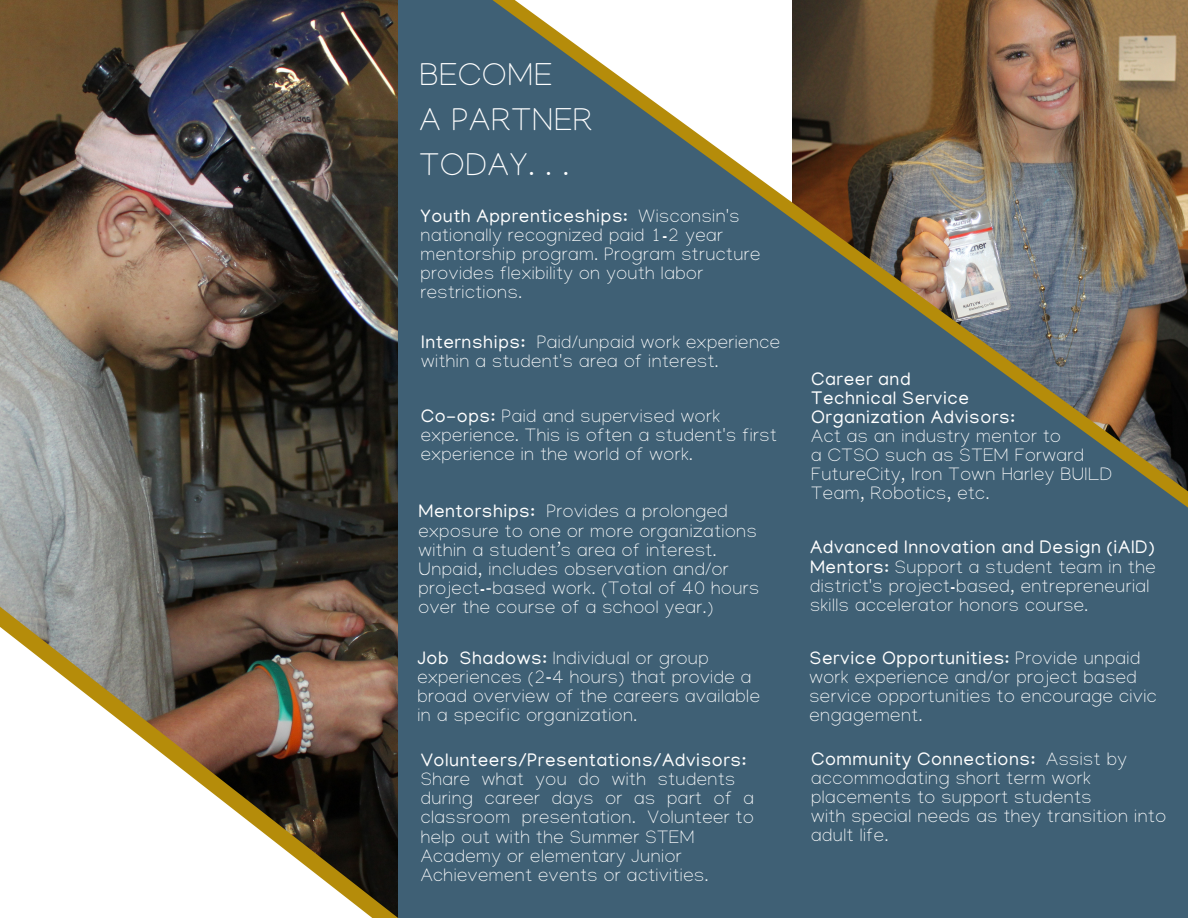
<style>
.page{position:relative;width:1188px;height:918px;background:#fff}
.page>*{position:absolute;margin:0;border:0;box-sizing:border-box;transform-origin:0 0}
.t1{font:100 32.7px "Manjari";letter-spacing:.03em;color:#fff}
.t2{font:100 18.75px/19.2px "Manjari";letter-spacing:.03em;color:#fff}
.t3{font:18.75px "Manjari";letter-spacing:.03em;color:#fff}
.s1{font-weight:400}
.s2{font-family:"Noto Sans";font-weight:400}
</style>
<div class="page">
<div style="left:397px;top:0;width:791px;height:918px;background:#3f6075"></div>
<img style="left:0;top:0;width:397px;height:318px">
<img style="left:483px;top:0;width:705px;height:518px">
<svg style="left:0;top:318px;width:404px;height:600px"></svg>
<svg style="left:979px;top:291px;width:25px;height:14px"></svg>
<p class="t1" style="left:419px;top:63px;width:134px">BECOME</p>
<p class="t1" style="left:419px;top:108px;width:174px">A PARTNER</p>
<p class="t1" style="left:419px;top:153px;width:151px">TODAY. . .</p>
<p class="t2" style="left:421px;top:210px;width:341px"><span class="s1">Youth Apprenticeships:</span> Wisconsin's nationally recognized paid 1-2 year mentorship program. Program structure provides flexibility on youth labor restrictions.</p>
<p class="t2" style="left:421px;top:336px;width:360px"><span class="s1">Internships:</span> Paid/unpaid work experience within a student's area of interest.</p>
<p class="t2" style="left:421px;top:409px;width:357px"><span class="s1">Co-ops:</span> Paid and supervised work experience. This is often a student's first experience in the world of work.</p>
<p class="t2" style="left:418px;top:505px;width:342px"><span class="s1">Mentorships:</span> Provides a prolonged exposure to one or more organizations within a student’s area of interest.<br>Unpaid, includes observation and/or project-<span class="s2">‐</span>based work. (Total of 40 hours over the course of a school year.)</p>
<p class="t2" style="left:417px;top:651px;width:293px"><span class="s1">Job Shadows:</span> Individual or group</p>
<p class="t2" style="left:417px;top:670px;width:344px">experiences (2<span class="s2">‐</span>4 hours) that provide a broad overview of the careers available in a specific organization.</p>
<p class="t3" style="left:421px;top:752px;width:327px">Volunteers/Presentations/Advisors:</p>
<p class="t2" style="left:421px;top:773px;width:316px">Share what you do with students</p>
<p class="t2" style="left:421px;top:792px;width:335px">during career days or as part of a classroom presentation. Volunteer to help out with the Summer STEM<br>Academy or elementary Junior<br>Achievement events or activities.</p>
<p class="t3" style="left:811px;top:371px;width:101px">Career and</p>
<p class="t3" style="left:811px;top:390px;width:159px">Technical Service</p>
<p class="t3" style="left:811px;top:409px;width:205px">Organization Advisors:</p>
<p class="t2" style="left:811px;top:430px;width:251px">Act as an industry mentor to</p>
<p class="t2" style="left:811px;top:449px;width:274px">a CTSO such as STEM Forward</p>
<p class="t2" style="left:811px;top:468px;width:302px">FutureCity, Iron Town Harley BUILD<br>Team, Robotics, etc.</p>
<p class="t2" style="left:810px;top:541px;width:347px"><span class="s1">Advanced Innovation and Design (iAID)<br>Mentors:</span> Support a student team in the district's project-based, entrepreneurial skills accelerator honors course.</p>
<p class="t2" style="left:809px;top:651px;width:332px"><span class="s1">Service Opportunities:</span> Provide unpaid work experience and/or project based</p>
<p class="t2" style="left:809px;top:690px;width:349px">service opportunities to encourage civic engagement.</p>
<p class="t2" style="left:811px;top:753px;width:317px"><span class="s1">Community Connections:</span> Assist by accommodating short term work placements to support students</p>
<p class="t2" style="left:811px;top:810px;width:356px">with special needs as they transition into adult life.</p>
</div>
